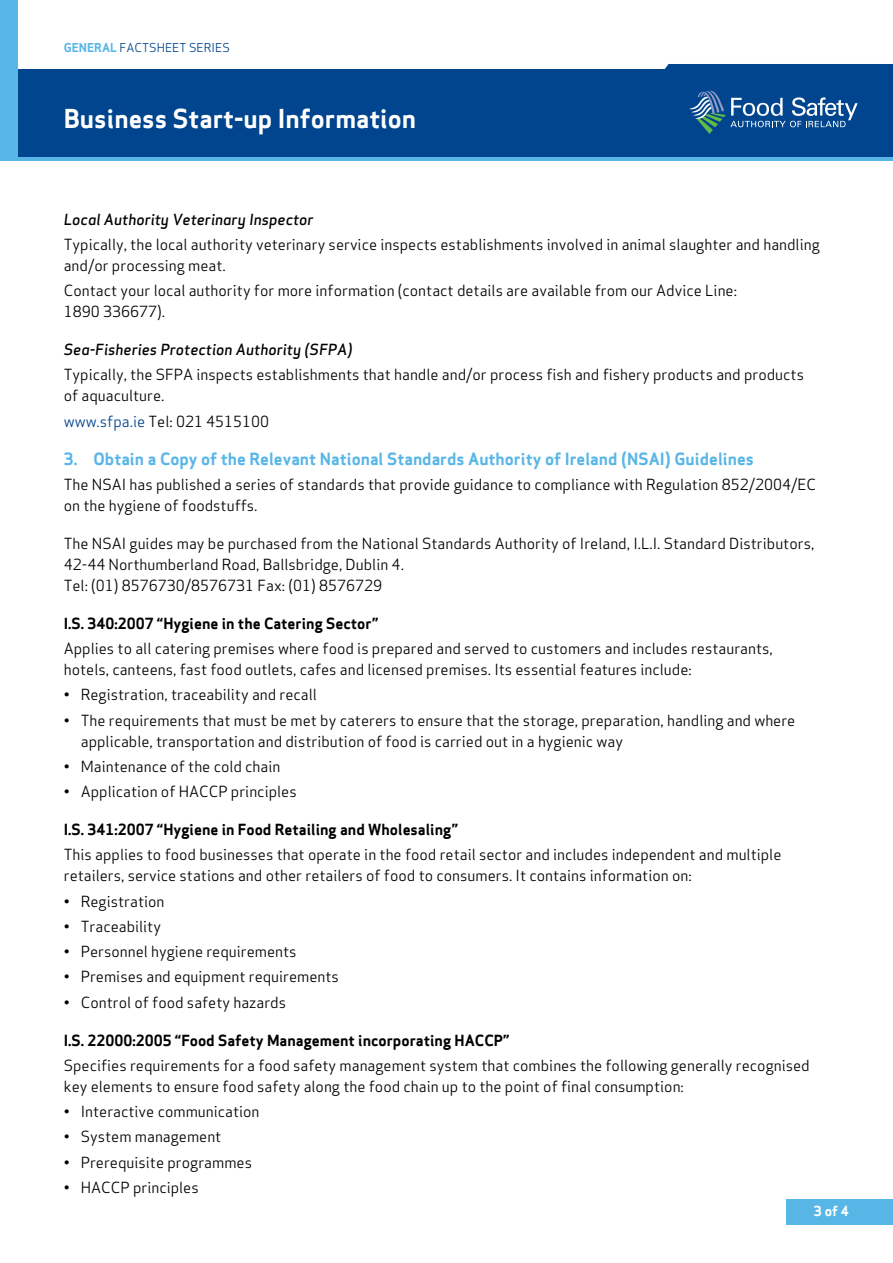
<style>
.page{position:relative;width:893px;height:1263px;background:#fff}
.page>*{position:absolute;margin:0;border:0;box-sizing:border-box;transform-origin:0 0}
.t1{font:25.5px "Apex Sans Bold T";color:#fff}
.t2{font:16.5px "Apex Sans Bold T";color:#58b6e7}
.t3{font:15px/21px "Apex Sans Book T";color:#000}
.t4{font:15px "Apex Sans Bold T";color:#000}
.t5{font:15px "Apex Sans Medium Italic T";color:#000}
.t6{font:13.5px "Apex Sans Bold T";color:#fff}
.t7{font:12px "Apex Sans Book T";color:#00458d}
.s1{font-family:"Apex Sans Bold T";color:#58b6e7}
.s2{color:#00458d}
</style>
<div class="page">
<div style="left:787px;top:1199px;width:106px;height:26px;background:#58b6e7"></div>
<div style="left:0;top:70px;width:893px;height:87px;background:#00458d"></div>
<svg style="left:599px;top:64px;width:294px;height:70px"></svg>
<hr style="left:0;top:157px;width:893px;height:3px;background:#58b6e7">
<div style="left:0;top:0;width:17px;height:158px;background:#58b6e7"></div>
<p class="t7" style="left:64px;top:40px;width:168px"><span class="s1">GENERAL</span> FACTSHEET SERIES</p>
<h1 class="t1" style="left:64px;top:102px;width:354px">Business Start-up Information</h1>
<p class="t5" style="left:64px;top:209px;width:251px">Local Authority Veterinary Inspector</p>
<p class="t3" style="left:64px;top:234px;width:757px">Typically, the local authority veterinary service inspects establishments involved in animal slaughter and handling and/or processing meat.</p>
<p class="t3" style="left:64px;top:280px;width:675px">Contact your local authority for more information (contact details are available from our Advice Line:<br>1890 336677).</p>
<p class="t5" style="left:64px;top:340px;width:290px">Sea-Fisheries Protection Authority (SFPA)</p>
<p class="t3" style="left:64px;top:364px;width:742px">Typically, the SFPA inspects establishments that handle and/or process fish and fishery products and products of aquaculture.</p>
<p class="t3" style="left:64px;top:410px;width:207px"><span class="s2">www.sfpa.ie</span> Tel: 021 4515100</p>
<p class="t2" style="left:64px;top:448px;width:692px">3. Obtain a Copy of the Relevant National Standards Authority of Ireland (NSAI) Guidelines</p>
<p class="t3" style="left:64px;top:474px;width:754px">The NSAI has published a series of standards that provide guidance to compliance with Regulation 852/2004/EC on the hygiene of foodstuffs.</p>
<p class="t3" style="left:64px;top:533px;width:752px">The NSAI guides may be purchased from the National Standards Authority of Ireland, I.L.I. Standard Distributors,<br>42-44 Northumberland Road, Ballsbridge, Dublin 4.<br>Tel: (01) 8576730/8576731 Fax: (01) 8576729</p>
<p class="t4" style="left:64px;top:614px;width:316px">I.S. 340:2007 “Hygiene in the Catering Sector”</p>
<p class="t3" style="left:64px;top:638px;width:710px">Applies to all catering premises where food is prepared and served to customers and includes restaurants, hotels, canteens, fast food outlets, cafes and licensed premises. Its essential features include:</p>
<p class="t3" style="left:64px;top:684px;width:255px">• Registration, traceability and recall</p>
<p class="t3" style="left:81px;top:709px;width:716px;text-indent:-17px">• The requirements that must be met by caterers to ensure that the storage, preparation, handling and where applicable, transportation and distribution of food is carried out in a hygienic way</p>
<p class="t3" style="left:64px;top:756px;width:218px">• Maintenance of the cold chain</p>
<p class="t3" style="left:64px;top:781px;width:234px">• Application of HACCP principles</p>
<p class="t4" style="left:64px;top:820px;width:395px">I.S. 341:2007 “Hygiene in Food Retailing and Wholesaling”</p>
<p class="t3" style="left:64px;top:844px;width:719px">This applies to food businesses that operate in the food retail sector and includes independent and multiple retailers, service stations and other retailers of food to consumers. It contains information on:</p>
<p class="t3" style="left:64px;top:890px;width:102px">• Registration</p>
<p class="t3" style="left:64px;top:916px;width:99px">• Traceability</p>
<p class="t3" style="left:64px;top:941px;width:234px">• Personnel hygiene requirements</p>
<p class="t3" style="left:64px;top:966px;width:277px">• Premises and equipment requirements</p>
<p class="t3" style="left:64px;top:991px;width:224px">• Control of food safety hazards</p>
<p class="t4" style="left:64px;top:1030px;width:447px">I.S. 22000:2005 “Food Safety Management incorporating HACCP”</p>
<p class="t3" style="left:64px;top:1055px;width:747px">Specifies requirements for a food safety management system that combines the following generally recognised key elements to ensure food safety along the food chain up to the point of final consumption:</p>
<p class="t3" style="left:64px;top:1101px;width:197px">• Interactive communication</p>
<p class="t3" style="left:64px;top:1126px;width:159px">• System management</p>
<p class="t3" style="left:64px;top:1151px;width:190px">• Prerequisite programmes</p>
<p class="t3" style="left:64px;top:1177px;width:136px">• HACCP principles</p>
<p class="t6" style="left:814px;top:1202px;width:37px">3 of 4</p>
</div>
